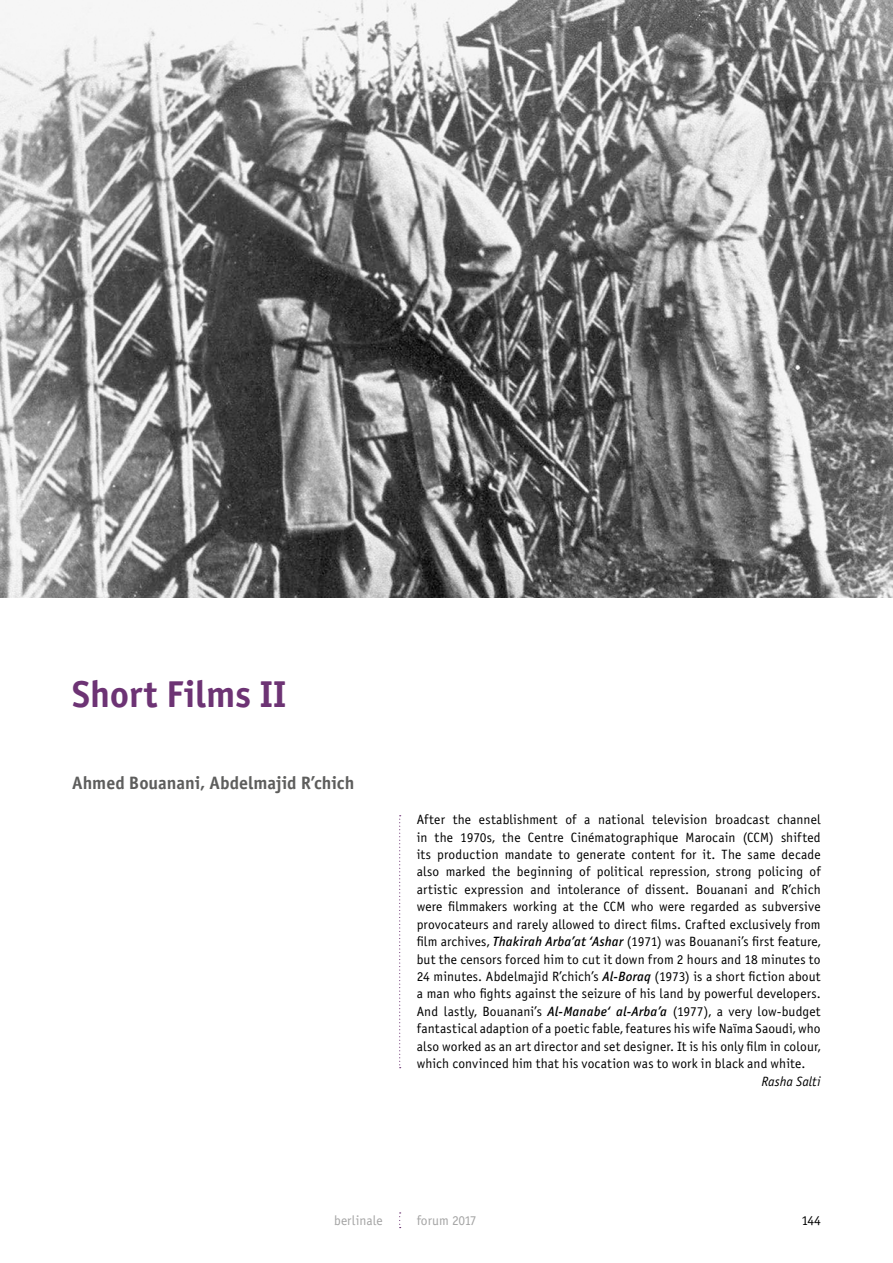
<style>
.page{position:relative;width:893px;height:1263px;background:#fff}
.page>*{position:absolute;margin:0;border:0;box-sizing:border-box;transform-origin:0 0}
.t1{font:37.5px "Officina Sans Bold ITC";letter-spacing:-.005em;color:#6d3374}
.t2{font:18px "Officina Sans Bold ITC";color:#5d5d5c}
.t3{font:13.5px/17.4px "Officina Sans Book ITC";letter-spacing:.01em;color:#000;text-align:justify}
.t4{font:13.5px "Officina Sans Book ITC";color:#a4a4a4}
.t5{font:italic 13.5px "Officina Sans Book ITC";letter-spacing:-.005em;color:#000}
.s1{font-family:"Officina Sans Medium ITC";font-style:italic}
</style>
<div class="page">
<svg style="left:399px;top:1212px;width:2px;height:16px"></svg>
<svg style="left:399px;top:815px;width:2px;height:253px"></svg>
<img style="left:0;top:0;width:893px;height:597px">
<h1 class="t1" style="left:72px;top:671px;width:216px">Short Films II</h1>
<h2 class="t2" style="left:72px;top:772px;width:284px">Ahmed Bouanani, Abdelmajid R’chich</h2>
<p class="t3" style="left:417px;top:811px;width:405px">After the establishment of a national television broadcast channel in the 1970s, the Centre Cinématographique Marocain (CCM) shifted its production mandate to generate content for it. The same decade also marked the beginning of political repression, strong policing of artistic expression and intolerance of dissent. Bouanani and R’chich were filmmakers working at the CCM who were regarded as subversive provocateurs and rarely allowed to direct films. Crafted exclusively from film archives, <span class="s1">Thakirah Arba’at ‘Ashar</span> (1971) was Bouanani’s first feature, but the censors forced him to cut it down from 2 hours and 18 minutes to 24 minutes. Abdelmajid R’chich’s <span class="s1">Al-Boraq</span> (1973) is a short fiction about a man who fights against the seizure of his land by powerful developers.<br>And lastly, Bouanani’s <span class="s1">Al-Manabe‘ al-Arba’a</span> (1977), a very low-budget fantastical adaption of a poetic fable, features his wife Naïma Saoudi, who also worked as an art director and set designer. It is his only film in colour, which convinced him that his vocation was to work in black and white.</p>
<p class="t5" style="left:761px;top:1073px;width:61px">Rasha Salti</p>
<p class="t4" style="left:334px;top:1213px;width:50px">berlinale</p>
<p class="t4" style="left:417px;top:1213px;width:61px">forum 2017</p>
<p class="t3" style="left:802px;top:1212px;width:21px">144</p>
</div>
